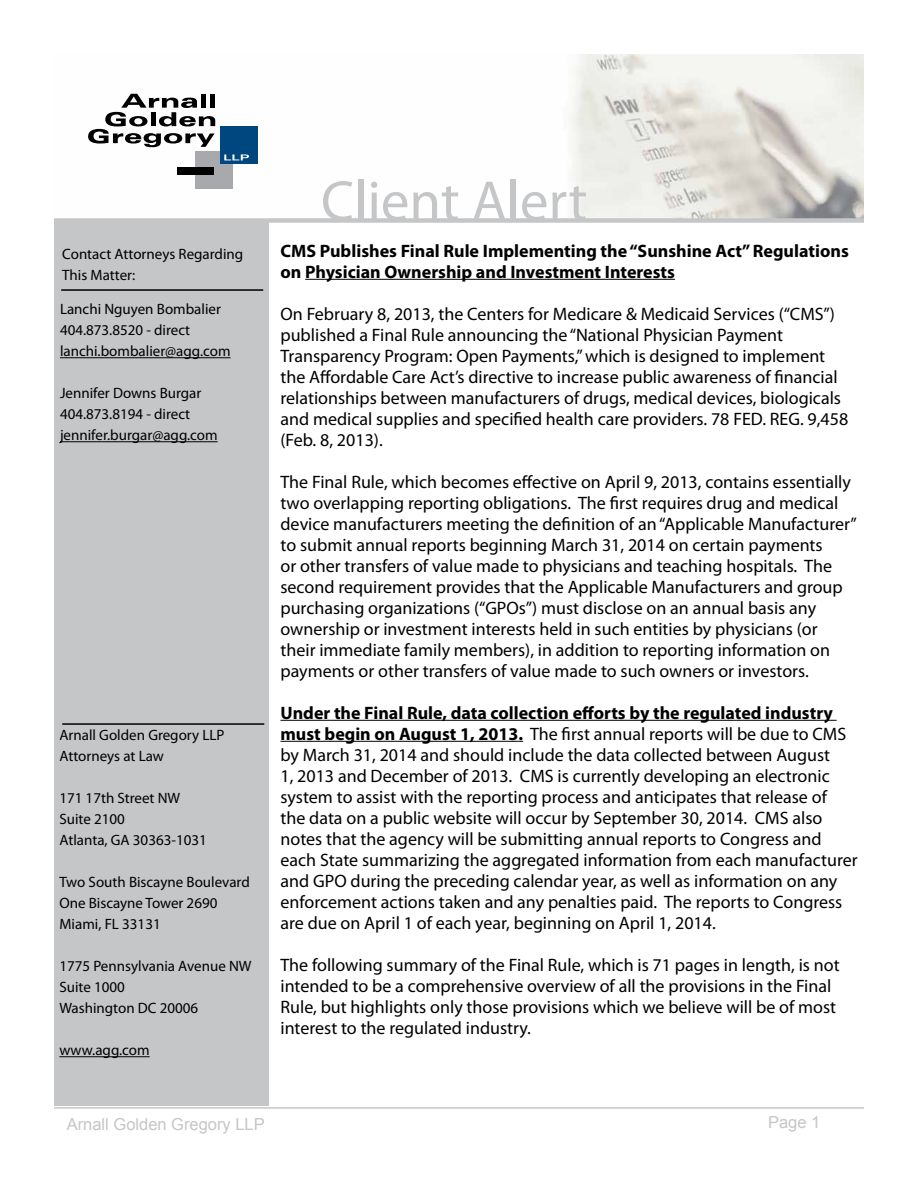
<style>
.page{position:relative;width:918px;height:1188px;background:#fff}
.page>*{position:absolute;margin:0;border:0;box-sizing:border-box;transform-origin:0 0}
.t1{font:57px "Myriad Pro";color:#c5c6c8}
.t2{font:18px/21px "Myriad Pro";color:#000}
.t3{font:700 18px/21px "Myriad Pro";color:#000}
.t4{font:16.5px "Arial";color:#c5c6c8}
.t5{font:15px/21px "Myriad Pro";color:#000}
.s1{font-weight:700}
</style>
<div class="page">
<div style="left:54px;top:173px;width:214px;height:932px;background:#c5c6c8"></div>
<hr style="left:59px;top:1056px;width:91px;height:1px;background:#000">
<hr style="left:62px;top:723px;width:202px;height:2px;background:#000">
<hr style="left:61px;top:289px;width:202px;height:2px;background:#000">
<hr style="left:54px;top:1107px;width:810px;height:2px;background:#c5c6c8">
<img style="left:54px;top:55px;width:810px;height:163px">
<div style="left:195px;top:151px;width:37px;height:38px;background:#a7a9ac"></div>
<div style="left:177px;top:167px;width:36px;height:7px;background:#000"></div>
<div style="left:220px;top:126px;width:37px;height:38px;background:#00467f"></div>
<svg style="left:224px;top:154px;width:25px;height:6px"></svg>
<svg style="left:88px;top:94px;width:127px;height:53px"></svg>
<div style="left:54px;top:218px;width:810px;height:5px;background:#c5c6c8"></div>
<hr style="left:60px;top:357px;width:171px;height:1px;background:#000">
<hr style="left:60px;top:441px;width:158px;height:1px;background:#000">
<hr style="left:305px;top:279px;width:370px;height:1px;background:#000">
<hr style="left:280px;top:720px;width:557px;height:1px;background:#000">
<hr style="left:280px;top:741px;width:243px;height:1px;background:#000">
<p class="t5" style="left:62px;top:243px;width:182px">Contact Attorneys Regarding<br>This Matter:</p>
<p class="t5" style="left:60px;top:298px;width:172px">Lanchi Nguyen Bombalier<br>404.873.8520 - direct lanchi.bombalier@agg.com</p>
<p class="t5" style="left:60px;top:382px;width:159px">Jennifer Downs Burgar<br>404.873.8194 - direct jennifer.burgar@agg.com</p>
<p class="t5" style="left:59px;top:724px;width:167px">Arnall Golden Gregory LLP<br>Attorneys at Law</p>
<p class="t5" style="left:59px;top:787px;width:149px">171 17th Street NW<br>Suite 2100<br>Atlanta, GA 30363-1031</p>
<p class="t5" style="left:59px;top:871px;width:192px">Two South Biscayne Boulevard<br>One Biscayne Tower 2690<br>Miami, FL 33131</p>
<p class="t5" style="left:59px;top:955px;width:194px">1775 Pennsylvania Avenue NW<br>Suite 1000<br>Washington DC 20006</p>
<p class="t5" style="left:59px;top:1039px;width:92px">www.agg.com</p>
<h1 class="t1" style="left:321px;top:166px;width:268px">Client Alert</h1>
<p class="t3" style="left:280px;top:239px;width:570px">CMS Publishes Final Rule Implementing the “Sunshine Act” Regulations on Physician Ownership and Investment Interests</p>
<p class="t2" style="left:280px;top:303px;width:569px">On February 8, 2013, the Centers for Medicare &amp; Medicaid Services (“CMS”) published a Final Rule announcing the “National Physician Payment Transparency Program: Open Payments,” which is designed to implement the Affordable Care Act’s directive to increase public awareness of financial relationships between manufacturers of drugs, medical devices, biologicals and medical supplies and specified health care providers. 78 FED. REG. 9,458 (Feb. 8, 2013).</p>
<p class="t2" style="left:280px;top:471px;width:578px">The Final Rule, which becomes effective on April 9, 2013, contains essentially two overlapping reporting obligations. The first requires drug and medical device manufacturers meeting the definition of an “Applicable Manufacturer” to submit annual reports beginning March 31, 2014 on certain payments<br>or other transfers of value made to physicians and teaching hospitals. The second requirement provides that the Applicable Manufacturers and group purchasing organizations (“GPOs”) must disclose on an annual basis any ownership or investment interests held in such entities by physicians (or their immediate family members), in addition to reporting information on payments or other transfers of value made to such owners or investors.</p>
<p class="t2" style="left:280px;top:702px;width:579px"><span class="s1">Under the Final Rule, data collection efforts by the regulated industry must begin on August 1, 2013.</span> The first annual reports will be due to CMS by March 31, 2014 and should include the data collected between August<br>1, 2013 and December of 2013. CMS is currently developing an electronic system to assist with the reporting process and anticipates that release of<br>the data on a public website will occur by September 30, 2014. CMS also notes that the agency will be submitting annual reports to Congress and each State summarizing the aggregated information from each manufacturer and GPO during the preceding calendar year, as well as information on any enforcement actions taken and any penalties paid. The reports to Congress are due on April 1 of each year, beginning on April 1, 2014.</p>
<p class="t2" style="left:280px;top:954px;width:561px">The following summary of the Final Rule, which is 71 pages in length, is not intended to be a comprehensive overview of all the provisions in the Final Rule, but highlights only those provisions which we believe will be of most interest to the regulated industry.</p>
<p class="t4" style="left:67px;top:1114px;width:200px">Arnall Golden Gregory LLP</p>
<p class="t4" style="left:768px;top:1111px;width:54px">Page 1</p>
</div>
